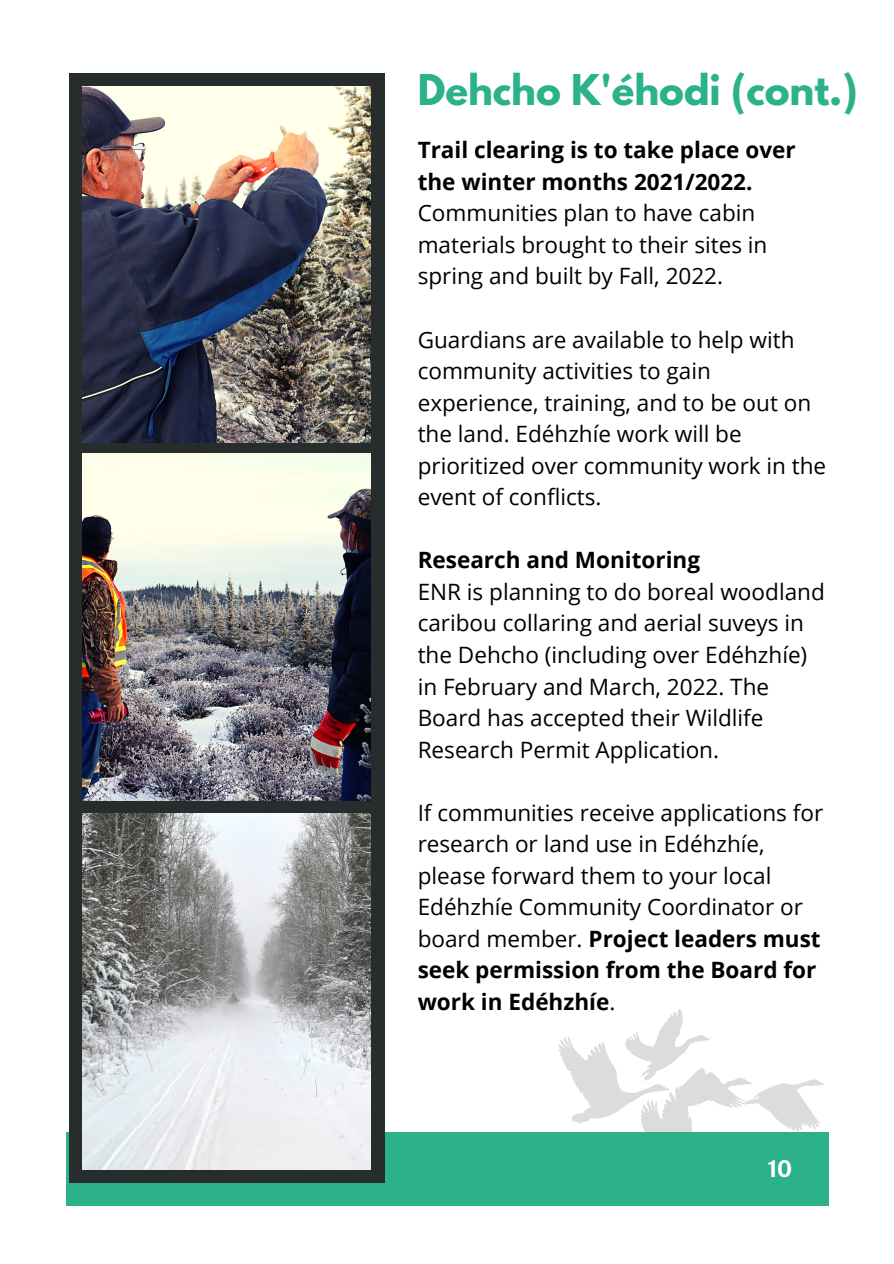
<style>
.page{position:relative;width:894px;height:1264px;background:#fff}
.page>*{position:absolute;margin:0;border:0;box-sizing:border-box;transform-origin:0 0}
.t1{font:700 37.5px "League Spartan";color:#2bb28a}
.t2{font:700 23.25px "Public Sans";color:#fff}
.t3{font:22.5px/31.5px "Open Sans";color:#000}
.t4{font:700 22.5px "Open Sans";color:#000}
.s1{font-weight:700}
</style>
<div class="page">
<svg style="left:558px;top:1009px;width:265px;height:123px"></svg>
<div style="left:66px;top:1132px;width:762px;height:73px;background:#2bb28a"></div>
<div style="left:69px;top:73px;width:315px;height:1109px;background:#272d2d"></div>
<img style="left:82px;top:453px;width:288px;height:347px">
<img style="left:82px;top:86px;width:288px;height:356px">
<img style="left:82px;top:813px;width:288px;height:356px">
<p class="t1" style="left:417px;top:72px;width:441px">Dehcho K'éhodi (cont.)</p>
<p class="t3" style="left:417px;top:134px;width:379px"><span class="s1">Trail clearing is to take place over the winter months 2021/2022.<br></span>Communities plan to have cabin materials brought to their sites in spring and built by Fall, 2022.</p>
<p class="t3" style="left:417px;top:323px;width:410px">Guardians are available to help with community activities to gain experience, training, and to be out on the land. Edéhzhíe work will be prioritized over community work in the event of conflicts.</p>
<p class="t4" style="left:417px;top:544px;width:284px">Research and Monitoring</p>
<p class="t3" style="left:417px;top:575px;width:408px">ENR is planning to do boreal woodland caribou collaring and aerial suveys in the Dehcho (including over Edéhzhíe) in February and March, 2022. The Board has accepted their Wildlife Research Permit Application.</p>
<p class="t3" style="left:417px;top:796px;width:407px">If communities receive applications for research or land use in Edéhzhíe, please forward them to your local<br>Edéhzhíe Community Coordinator or board member. <span class="s1">Project leaders must seek permission from the Board for work in Edéhzhíe</span>.</p>
<p class="t2" style="left:767px;top:1154px;width:26px">10</p>
</div>
